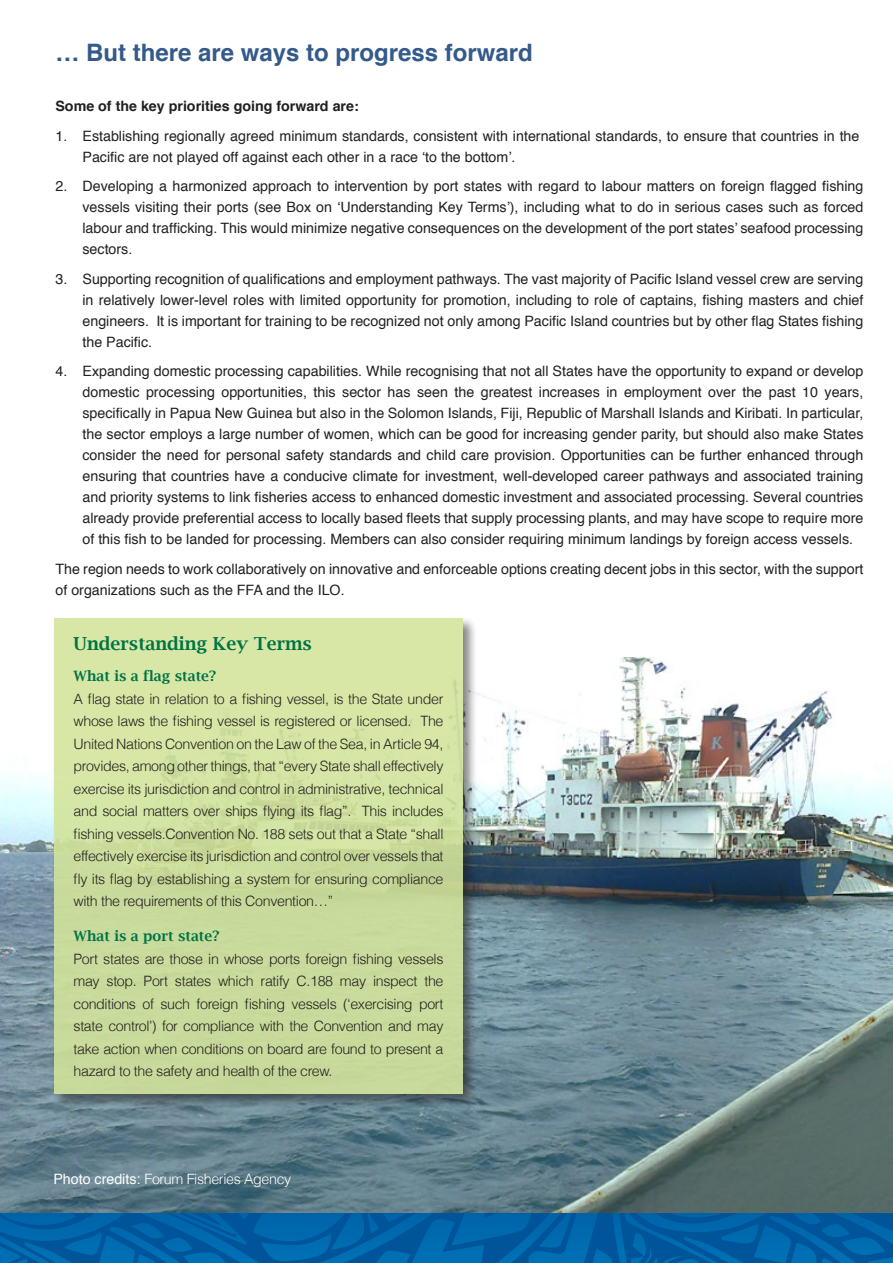
<style>
.page{position:relative;width:893px;height:1263px;background:#fff}
.page>*{position:absolute;margin:0;border:0;box-sizing:border-box;transform-origin:0 0}
.t1{font:700 24px "Helvetica";color:#345a8a}
.t2{font:600 18px "Lucida Bright";color:#007347}
.t3{font:14.25px/21px "Helvetica";color:#231f20;text-align:justify}
.t4{font:300 14.25px/22.5px "Helvetica";letter-spacing:-.025em;color:#231f20;text-align:justify}
.t5{font:700 14.25px "Helvetica";color:#231f20}
.t6{font:600 14.25px "Lucida Bright";color:#007347}
.t7{font:300 14.25px "Helvetica";letter-spacing:-.025em;color:#fff}
.s1{font-weight:400}
</style>
<div class="page">
<img style="left:0;top:657px;width:893px;height:556px">
<div style="left:52px;top:617px;width:425px;height:491px;background:#231f20;opacity:.62"></div>
<div style="left:54px;top:619px;width:409px;height:475px;background:linear-gradient(to right,#cfe0a0,#cedf9f)"></div>
<svg style="left:0;top:1213px;width:893px;height:50px;background:#0060a5"></svg>
<h1 class="t1" style="left:55px;top:33px;width:479px">… But there are ways to progress forward</h1>
<p class="t5" style="left:55px;top:95px;width:305px">Some of the key priorities going forward are:</p>
<p class="t3" style="left:82px;top:125px;width:778px;text-indent:-27px">1. Establishing regionally agreed minimum standards, consistent with international standards, to ensure that countries in the<br>Pacific are not played off against each other in a race ‘to the bottom’.</p>
<p class="t3" style="left:82px;top:176px;width:782px;text-indent:-27px">2. Developing a harmonized approach to intervention by port states with regard to labour matters on foreign flagged fishing vessels visiting their ports (see Box on ‘Understanding Key Terms’), including what to do in serious cases such as forced labour and trafficking. This would minimize negative consequences on the development of the port states’ seafood processing sectors.</p>
<p class="t3" style="left:82px;top:268px;width:782px;text-indent:-27px">3. Supporting recognition of qualifications and employment pathways. The vast majority of Pacific Island vessel crew are serving in relatively lower-level roles with limited opportunity for promotion, including to role of captains, fishing masters and chief engineers. It is important for training to be recognized not only among Pacific Island countries but by other flag States fishing the Pacific.</p>
<p class="t3" style="left:82px;top:361px;width:782px;text-indent:-27px">4. Expanding domestic processing capabilities. While recognising that not all States have the opportunity to expand or develop domestic processing opportunities, this sector has seen the greatest increases in employment over the past 10 years, specifically in Papua New Guinea but also in the Solomon Islands, Fiji, Republic of Marshall Islands and Kiribati. In particular, the sector employs a large number of women, which can be good for increasing gender parity, but should also make States consider the need for personal safety standards and child care provision. Opportunities can be further enhanced through ensuring that countries have a conducive climate for investment, well-developed career pathways and associated training and priority systems to link fisheries access to enhanced domestic investment and associated processing. Several countries already provide preferential access to locally based fleets that supply processing plants, and may have scope to require more of this fish to be landed for processing. Members can also consider requiring minimum landings by foreign access vessels.</p>
<p class="t3" style="left:55px;top:559px;width:809px">The region needs to work collaboratively on innovative and enforceable options creating decent jobs in this sector, with the support of organizations such as the FFA and the ILO.</p>
<p class="t2" style="left:74px;top:633px;width:240px">Understanding Key Terms</p>
<p class="t6" style="left:74px;top:668px;width:144px">What is a flag state?</p>
<p class="t4" style="left:74px;top:687px;width:371px">A flag state in relation to a fishing vessel, is the State under whose laws the fishing vessel is registered or licensed. The United Nations Convention on the Law of the Sea, in Article 94, provides, among other things, that “every State shall effectively exercise its jurisdiction and control in administrative, technical and social matters over ships flying its flag”. This includes fishing vessels.Convention No. 188 sets out that a State “shall effectively exercise its jurisdiction and control over vessels that fly its flag by establishing a system for ensuring compliance with the requirements of this Convention…”</p>
<p class="t6" style="left:74px;top:928px;width:148px">What is a port state?</p>
<p class="t4" style="left:74px;top:947px;width:371px">Port states are those in whose ports foreign fishing vessels may stop. Port states which ratify C.188 may inspect the conditions of such foreign fishing vessels (‘exercising port state control’) for compliance with the Convention and may take action when conditions on board are found to present a hazard to the safety and health of the crew.</p>
<p class="t7" style="left:53px;top:1167px;width:240px"><span class="s1">Photo credits:</span> Forum Fisheries Agency</p>
</div>
